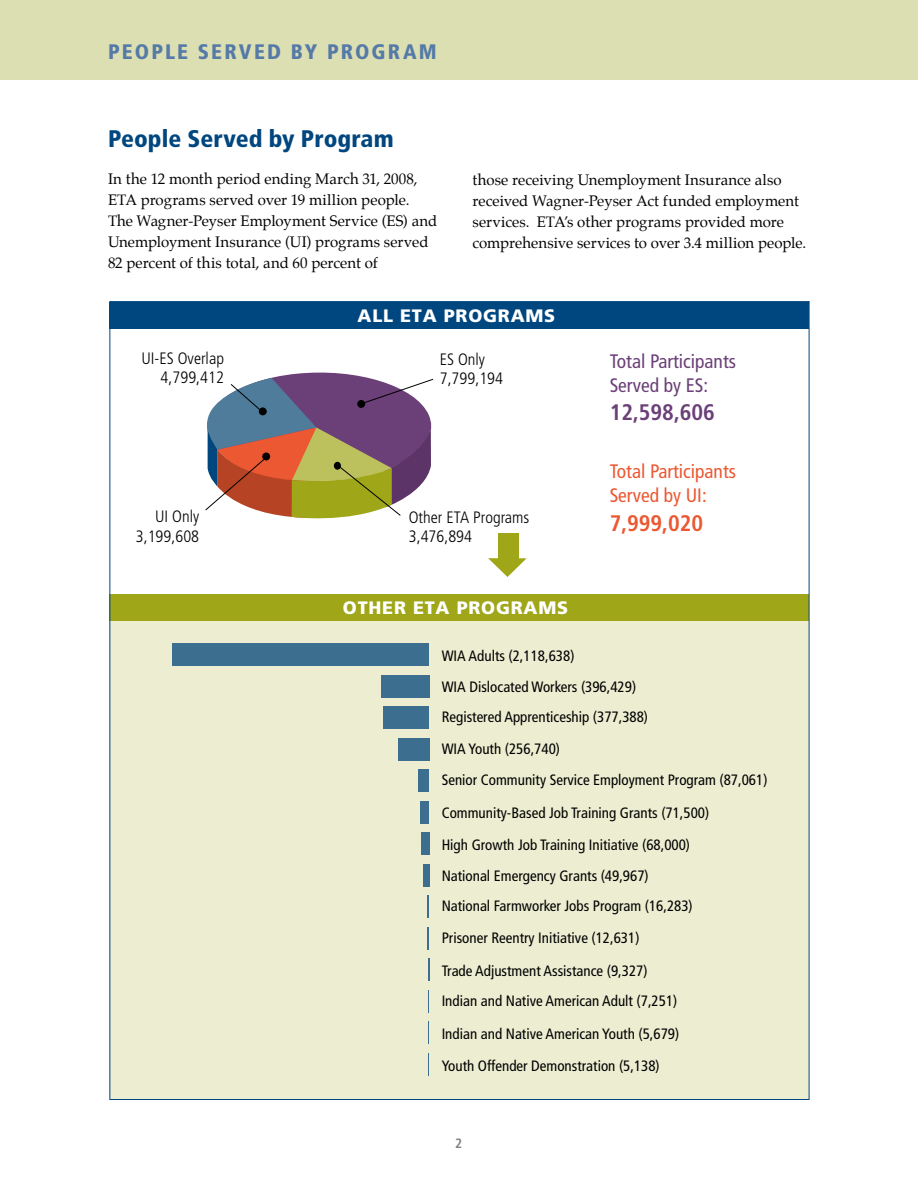
<style>
.page{position:relative;width:918px;height:1188px;background:#fff}
.page>*{position:absolute;margin:0;border:0;box-sizing:border-box;transform-origin:0 0}
.t1{font:900 condensed 24px "Frutiger LT";color:#00467f}
.t2{font:700 condensed 22.5px "Frutiger LT";color:#6b3f77}
.t3{font:700 condensed 22.5px "Frutiger LT";color:#eb5832}
.t4{font:900 condensed 21px "Frutiger LT";letter-spacing:.1em;color:#557aa8}
.t5{font:condensed 19.5px/24px "Frutiger LT";color:#6b3f77}
.t6{font:condensed 19.5px/24px "Frutiger LT";color:#eb5832}
.t7{font:900 18px "Frutiger LT";letter-spacing:.045em;color:#fff}
.t8{font:300 condensed 16.5px/19.5px "Frutiger LT";color:#000}
.t9{font:condensed 15px/31.5px "Frutiger LT";color:#000}
.t10{font:15px/21px "Palatino";color:#000}
.t11{font:700 condensed 13.5px "Frutiger LT";color:#808285}
</style>
<div class="page">
<div style="left:0;top:0;width:918px;height:79px;background:#dcdfb2"></div>
<div style="left:110px;top:596px;width:699px;height:504px;background:#ecedd1"></div>
<div style="left:110px;top:302px;width:699px;height:27px;background:#00467f"></div>
<div style="left:110px;top:594px;width:699px;height:27px;background:#9fa617"></div>
<svg style="left:205px;top:372px;width:229px;height:147px"></svg>
<div style="left:498px;top:533px;width:21px;height:26px;background:#9fa617"></div>
<svg style="left:488px;top:558px;width:39px;height:19px"></svg>
<div style="left:172px;top:643px;width:257px;height:23px;background:#3b6e8f"></div>
<div style="left:381px;top:675px;width:48px;height:23px;background:#3b6e8f"></div>
<div style="left:384px;top:706px;width:45px;height:23px;background:#3b6e8f"></div>
<div style="left:398px;top:738px;width:31px;height:23px;background:#3b6e8f"></div>
<div style="left:419px;top:769px;width:10px;height:23px;background:#3b6e8f"></div>
<div style="left:421px;top:801px;width:8px;height:23px;background:#3b6e8f"></div>
<div style="left:421px;top:832px;width:8px;height:23px;background:#3b6e8f"></div>
<div style="left:423px;top:864px;width:6px;height:23px;background:#3b6e8f"></div>
<hr style="left:427px;top:895px;width:2px;height:23px;background:#3b6e8f">
<svg style="left:428px;top:927px;width:1px;height:23px"></svg>
<svg style="left:428px;top:958px;width:1px;height:23px"></svg>
<svg style="left:428px;top:990px;width:1px;height:23px"></svg>
<h3 class="t4" style="left:108px;top:39px;width:330px">People Served by Program</h3>
<h1 class="t1" style="left:108px;top:124px;width:287px">People Served by Program</h1>
<p class="t10" style="left:108px;top:170px;width:331px">In the 12 month period ending March 31, 2008, ETA programs served over 19 million people.<br>The Wagner-Peyser Employment Service (ES) and Unemployment Insurance (UI) programs served 82 percent of this total, and 60 percent of</p>
<p class="t10" style="left:472px;top:170px;width:335px">those receiving Unemployment Insurance also received Wagner-Peyser Act funded employment services. ETA’s other programs provided more comprehensive services to over 3.4 million people.</p>
<p class="t8" style="left:141px;top:349px;width:84px;text-align:right">UI-ES Overlap<br>4,799,412</p>
<p class="t8" style="left:136px;top:507px;width:65px;text-align:right">UI Only<br>3,199,608</p>
<p class="t7" style="left:358px;top:304px;width:199px">ALL ETA PROGRAMS</p>
<p class="t8" style="left:440px;top:349px;width:65px">ES Only<br>7,799,194</p>
<p class="t8" style="left:409px;top:508px;width:122px">Other ETA Programs<br>3,476,894</p>
<p class="t7" style="left:343px;top:597px;width:227px">OTHER ETA PROGRAMS</p>
<h3 class="t5" style="left:610px;top:349px;width:128px">Total Participants<br>Served by ES:</h3>
<h2 class="t2" style="left:610px;top:399px;width:107px">12,598,606</h2>
<h3 class="t6" style="left:610px;top:460px;width:128px">Total Participants<br>Served by UI:</h3>
<h2 class="t3" style="left:610px;top:510px;width:95px">7,999,020</h2>
<p class="t9" style="left:442px;top:640px;width:196px">WIA Adults (2,118,638)<br>WIA Dislocated Workers (396,429)</p>
<p class="t9" style="left:442px;top:701px;width:327px">Registered Apprenticeship (377,388)<br>WIA Youth (256,740)<br>Senior Community Service Employment Program (87,061)</p>
<p class="t9" style="left:442px;top:797px;width:269px">Community-Based Job Training Grants (71,500)<br>High Growth Job Training Initiative (68,000)<br>National Emergency Grants (49,967)</p>
<p class="t9" style="left:442px;top:890px;width:253px;line-height:32.2px">National Farmworker Jobs Program (16,283)<br>Prisoner Reentry Initiative (12,631)<br>Trade Adjustment Assistance (9,327)</p>
<p class="t9" style="left:442px;top:985px;width:239px;line-height:32.2px">Indian and Native American Adult (7,251)<br>Indian and Native American Youth (5,679)<br>Youth Offender Demonstration (5,138)</p>
<p class="t11" style="left:455px;top:1136px;width:9px">2</p>
</div>
